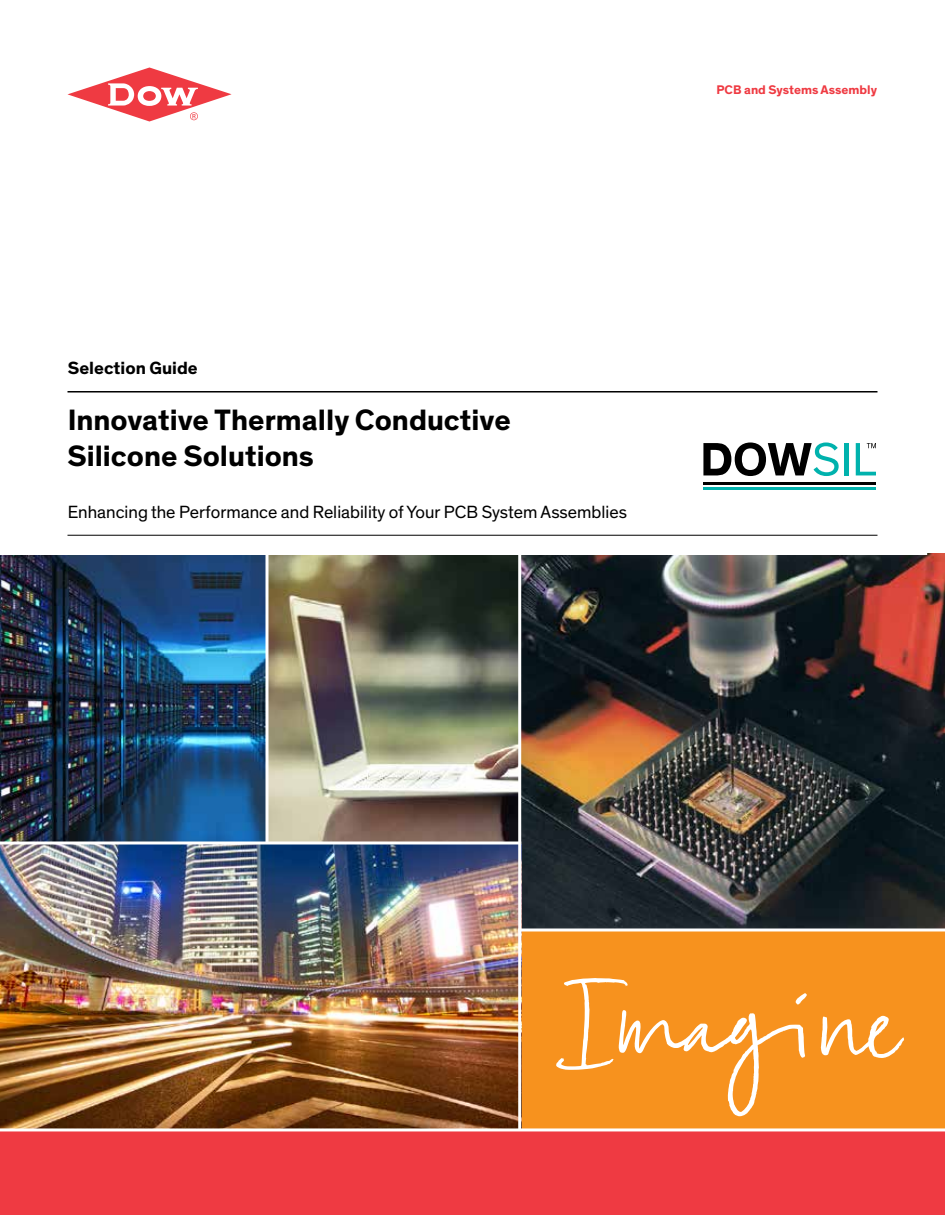
<style>
.page{position:relative;width:945px;height:1215px;background:#fff}
.page>*{position:absolute;margin:0;border:0;box-sizing:border-box;transform-origin:0 0}
.t1{font:75px "Dow Script";color:#fff}
.t2{font:700 30px/36px "Dow Corporate";color:#000}
.t3{font:18px "Dow Corporate";color:#000}
.t4{font:700 18px "Dow Corporate";color:#000}
.t5{font:700 12.75px "Dow Corporate";color:#ef3a42}
</style>
<div class="page">
<div style="left:0;top:1130px;width:945px;height:85px;background:#ef3a42"></div>
<hr style="left:68px;top:535px;width:810px;height:1px;background:#000">
<hr style="left:68px;top:391px;width:810px;height:2px;background:#000">
<div style="left:521px;top:932px;width:424px;height:198px;background:#f7921e"></div>
<svg style="left:68px;top:67px;width:164px;height:54px"></svg>
<img style="left:0;top:555px;width:266px;height:287px">
<img style="left:268px;top:555px;width:250px;height:286px">
<img style="left:521px;top:554px;width:424px;height:374px">
<img style="left:0;top:844px;width:518px;height:284px">
<svg style="left:521px;top:928px;width:424px;height:4px"></svg>
<hr style="left:0;top:1128px;width:945px;height:3px;background:#fff">
<hr style="left:0;top:552px;width:927px;height:3px;background:#fff">
<svg style="left:703px;top:442px;width:136px;height:34px"></svg>
<hr style="left:844px;top:443px;width:4px;height:32px;background:#00b2ad">
<svg style="left:856px;top:443px;width:20px;height:32px"></svg>
<hr style="left:703px;top:482px;width:173px;height:3px;background:#000">
<hr style="left:703px;top:487px;width:173px;height:3px;background:#00b2ad">
<p class="t5" style="left:716px;top:82px;width:162px">PCB and Systems Assembly</p>
<p class="t4" style="left:68px;top:356px;width:131px">Selection Guide</p>
<h2 class="t2" style="left:68px;top:403px;width:445px">Innovative Thermally Conductive<br>Silicone Solutions</h2>
<p class="t3" style="left:68px;top:501px;width:561px">Enhancing the Performance and Reliability of Your PCB System Assemblies</p>
<h1 class="t1" style="left:554px;top:984px;width:342px">Imagine</h1>
</div>
